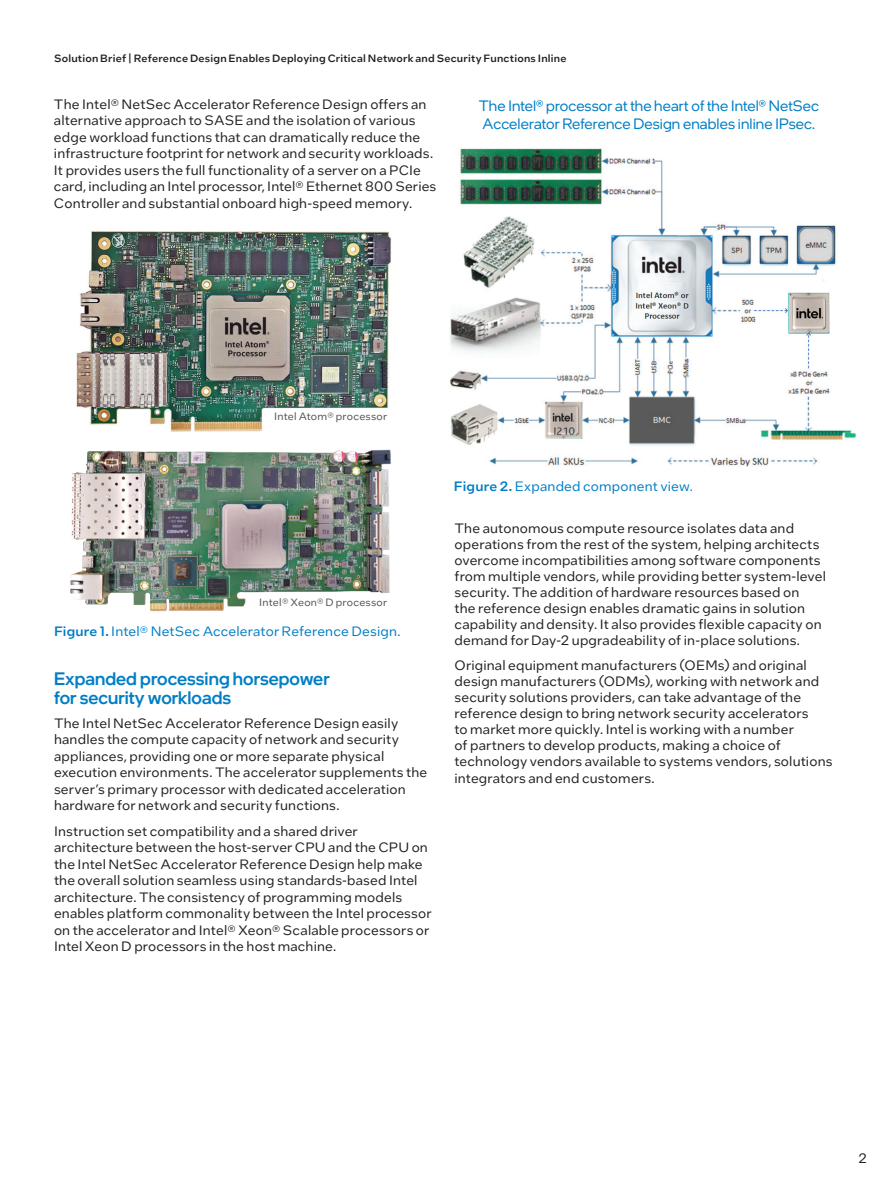
<style>
.page{position:relative;width:891px;height:1188px;background:#fff}
.page>*{position:absolute;margin:0;border:0;box-sizing:border-box;transform-origin:0 0}
.t1{font:500 18px/19.5px "Intel One Display";color:#007ec5}
.t2{font:15px/18px "Intel One Display";letter-spacing:.005em;color:#007ec5}
.t3{font:13.5px/16.5px "Intel One Text";letter-spacing:.015em;color:#231f20}
.t4{font:13.5px "Intel One Text";letter-spacing:.015em;color:#007ec5}
.t5{font:500 10.5px "Intel One Text";letter-spacing:.02em;color:#231f20}
.t6{font:10.5px "Intel One Text";letter-spacing:.02em;color:#515252}
.s1{font-weight:500}
</style>
<div class="page">
<img style="left:450px;top:148px;width:406px;height:318px">
<img style="left:70px;top:449px;width:321px;height:163px">
<img style="left:76px;top:231px;width:315px;height:200px">
<p class="t5" style="left:54px;top:51px;width:514px">Solution Brief | Reference Design Enables Deploying Critical Network and Security Functions Inline</p>
<p class="t3" style="left:54px;top:95px;width:384px">The Intel® NetSec Accelerator Reference Design offers an alternative approach to SASE and the isolation of various edge workload functions that can dramatically reduce the infrastructure footprint for network and security workloads.<br>It provides users the full functionality of a server on a PCIe card, including an Intel processor, Intel® Ethernet 800 Series Controller and substantial onboard high-speed memory.</p>
<p class="t2" style="left:479px;top:96px;width:342px">The Intel® processor at the heart of the Intel® NetSec<br>Accelerator Reference Design enables inline IPsec.</p>
<p class="t6" style="left:274px;top:410px;width:114px">Intel Atom® processor</p>
<p class="t6" style="left:259px;top:596px;width:129px">Intel® Xeon® D processor</p>
<p class="t4" style="left:54px;top:623px;width:348px"><span class="s1">Figure 1.</span> Intel® NetSec Accelerator Reference Design.</p>
<h1 class="t1" style="left:54px;top:668px;width:277px">Expanded processing horsepower for security workloads</h1>
<p class="t3" style="left:54px;top:714px;width:375px">The Intel NetSec Accelerator Reference Design easily handles the compute capacity of network and security appliances, providing one or more separate physical execution environments. The accelerator supplements the server’s primary processor with dedicated acceleration hardware for network and security functions.</p>
<p class="t3" style="left:54px;top:822px;width:379px">Instruction set compatibility and a shared driver architecture between the host-server CPU and the CPU on the Intel NetSec Accelerator Reference Design help make the overall solution seamless using standards-based Intel architecture. The consistency of programming models enables platform commonality between the Intel processor on the accelerator and Intel® Xeon® Scalable processors or Intel Xeon D processors in the host machine.</p>
<p class="t4" style="left:454px;top:478px;width:240px"><span class="s1">Figure 2.</span> Expanded component view.</p>
<p class="t3" style="left:455px;top:520px;width:373px;line-height:16px">The autonomous compute resource isolates data and operations from the rest of the system, helping architects overcome incompatibilities among software components from multiple vendors, while providing better system-level security. The addition of hardware resources based on<br>the reference design enables dramatic gains in solution capability and density. It also provides flexible capacity on demand for Day-2 upgradeability of in-place solutions.</p>
<p class="t3" style="left:455px;top:657px;width:380px;line-height:16px">Original equipment manufacturers (OEMs) and original design manufacturers (ODMs), working with network and security solutions providers, can take advantage of the reference design to bring network security accelerators<br>to market more quickly. Intel is working with a number<br>of partners to develop products, making a choice of technology vendors available to systems vendors, solutions integrators and end customers.</p>
<p class="t3" style="left:858px;top:1150px;width:10px">2</p>
</div>
